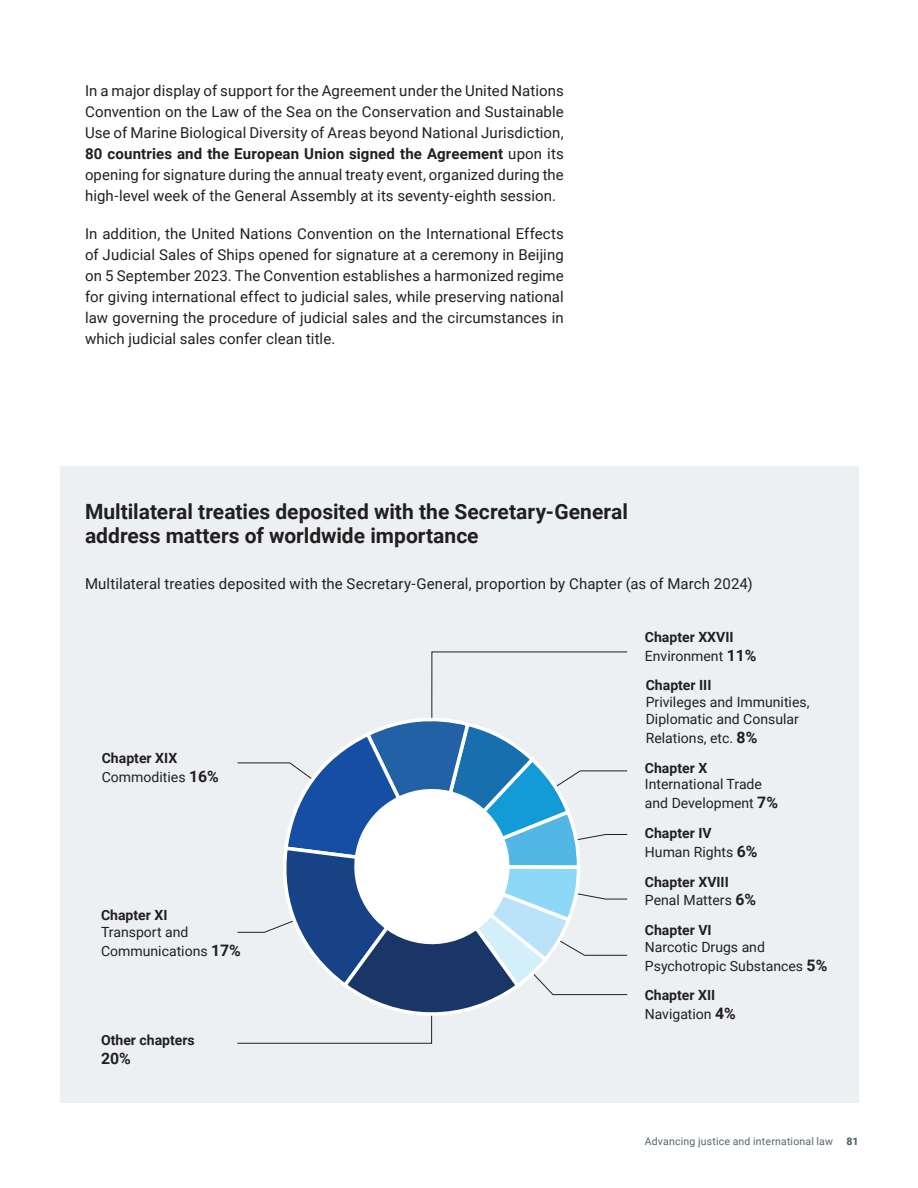
<style>
.page{position:relative;width:918px;height:1188px;background:#fff}
.page>*{position:absolute;margin:0;border:0;box-sizing:border-box;transform-origin:0 0}
.Heading_Chart_small{font:700 21px/24px "Roboto";color:#231f20}
.t1{font:700 15.75px "Roboto";color:#231f20}
.Body_copy{font:15px/21px "Roboto";letter-spacing:.005em;color:#231f20;text-align:justify}
.t2{font:14.1px/16.8px "Roboto";color:#231f20}
.t3{font:700 14.1px/18.9px "Roboto";color:#231f20}
.t4{font:10.5px "Roboto";letter-spacing:.02em;color:#53656e}
.t5{font:900 10.5px "Roboto";color:#53656e}
.s1{font-weight:700}
.s2{font-weight:400}
.s3{font-size:15.75px}
.s4{font-weight:700;font-size:15.75px}
</style>
<div class="page">
<div style="left:60px;top:466px;width:798px;height:637px;background:#edf0f2"></div>
<svg style="left:237px;top:651px;width:391px;height:393px"></svg>
<p class="Body_copy" style="left:85px;top:80px;width:480px">In a major display of support for the Agreement under the United Nations Convention on the Law of the Sea on the Conservation and Sustainable Use of Marine Biological Diversity of Areas beyond National Jurisdiction, <span class="s1">80 countries and the European Union signed the Agreement</span> upon its opening for signature during the annual treaty event, organized during the high-level week of the General Assembly at its seventy-eighth session.</p>
<p class="Body_copy" style="left:85px;top:223px;width:480px">In addition, the United Nations Convention on the International Effects of Judicial Sales of Ships opened for signature at a ceremony in Beijing on 5 September 2023. The Convention establishes a harmonized regime for giving international effect to judicial sales, while preserving national law governing the procedure of judicial sales and the circumstances in which judicial sales confer clean title.</p>
<p class="Heading_Chart_small" style="left:85px;top:498px;width:544px">Multilateral treaties deposited with the Secretary-General address matters of worldwide importance</p>
<p class="Body_copy" style="left:85px;top:573px;width:669px">Multilateral treaties deposited with the Secretary-General, proportion by Chapter (as of March 2024)</p>
<p class="t3" style="left:645px;top:627px;width:113px">Chapter XXVII<br><span class="s2">Environment</span> <span class="s3">11%</span></p>
<p class="t2" style="left:102px;top:748px;width:119px;line-height:18.9px"><span class="s1">Chapter XIX<br></span>Commodities <span class="s4">16%</span></p>
<p class="t2" style="left:101px;top:906px;width:89px"><span class="s1">Chapter XI<br></span>Transport and</p>
<p class="t2" style="left:101px;top:942px;width:141px">Communications <span class="s4">17%</span></p>
<p class="t3" style="left:101px;top:1030px;width:95px">Other chapters</p>
<p class="t1" style="left:101px;top:1047px;width:31px">20%</p>
<p class="t2" style="left:646px;top:676px;width:165px"><span class="s1">Chapter III<br></span>Privileges and Immunities,<br>Diplomatic and Consular</p>
<p class="t2" style="left:646px;top:729px;width:113px">Relations, etc. <span class="s4">8%</span></p>
<p class="t2" style="left:645px;top:759px;width:119px"><span class="s1">Chapter X<br></span>International Trade</p>
<p class="t2" style="left:645px;top:794px;width:135px">and Development <span class="s4">7%</span></p>
<p class="t2" style="left:645px;top:823px;width:114px;line-height:18.9px"><span class="s1">Chapter IV<br></span>Human Rights <span class="s4">6%</span></p>
<p class="t3" style="left:645px;top:872px;width:113px">Chapter XVIII<br><span class="s2">Penal Matters</span> <span class="s3">6%</span></p>
<p class="t2" style="left:645px;top:921px;width:122px"><span class="s1">Chapter VI<br></span>Narcotic Drugs and</p>
<p class="t2" style="left:645px;top:957px;width:184px">Psychotropic Substances <span class="s4">5%</span></p>
<p class="t3" style="left:645px;top:985px;width:93px">Chapter XII<br><span class="s2">Navigation</span> <span class="s3">4%</span></p>
<p class="t4" style="left:645px;top:1134px;width:190px">Advancing justice and international law</p>
<p class="t5" style="left:846px;top:1134px;width:14px">81</p>
</div>
